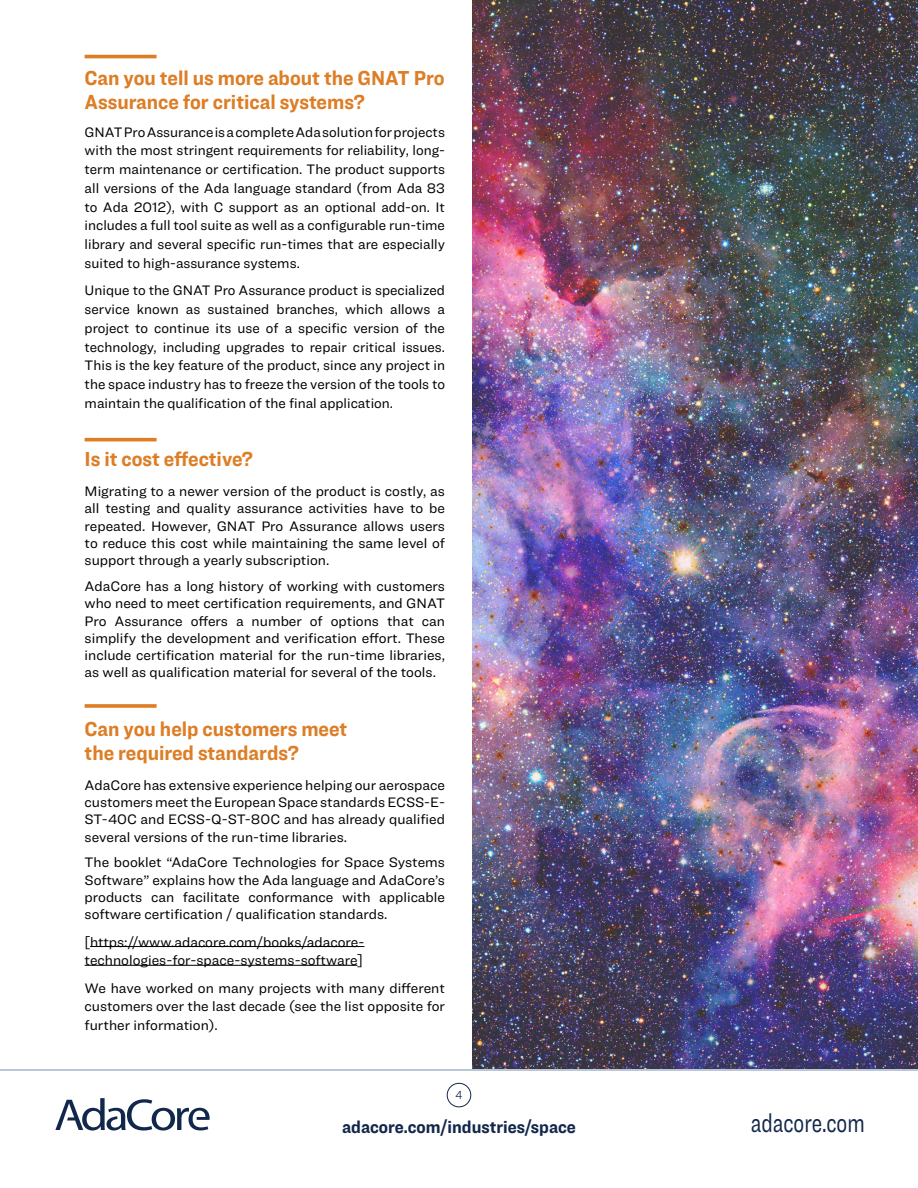
<style>
.page{position:relative;width:918px;height:1188px;background:#fff}
.page>*{position:absolute;margin:0;border:0;box-sizing:border-box;transform-origin:0 0}
.t1{font:27px "Ringside Narrow";color:#12284b;scale:.81 1}
.t2{font:700 21px/24px "Ringside Narrow";color:#dd7e26}
.t3{font:700 18px "Ringside Narrow";color:#12284b}
.t4{font:14.25px/18.8px "Ringside";color:#000;text-align:justify}
.t5{font:300 12.15px "Ringside Narrow";color:#12284b}
</style>
<div class="page">
<svg style="left:55px;top:1098px;width:155px;height:33px"></svg>
<div style="left:447px;top:1083px;width:24px;height:24px;border:1px solid #12284b;border-radius:50%"></div>
<img style="left:473px;top:0;width:445px;height:1069px">
<hr style="left:90px;top:946px;width:274px;height:1px;background:#000">
<hr style="left:85px;top:965px;width:272px;height:1px;background:#000">
<hr style="left:85px;top:55px;width:72px;height:3px;background:#dd7e26">
<hr style="left:85px;top:438px;width:72px;height:3px;background:#dd7e26">
<svg style="left:85px;top:704px;width:72px;height:4px"></svg>
<hr style="left:0;top:1069px;width:918px;height:2px;background:#bbc6d6">
<h2 class="t2" style="left:85px;top:66px;width:361px">Can you tell us more about the GNAT Pro<br>Assurance for critical systems?</h2>
<p class="t4" style="left:85px;top:122px;width:362px">GNAT Pro Assurance is a complete Ada solution for projects with the most stringent requirements for reliability, long&shy;term maintenance or certification. The product supports all versions of the Ada language standard (from Ada 83 to Ada 2012), with C support as an optional add-on. It includes a full tool suite as well as a configurable run-time library and several specific run-times that are especially suited to high-assurance systems.</p>
<p class="t4" style="left:85px;top:281px;width:362px">Unique to the GNAT Pro Assurance product is specialized service known as sustained branches, which allows a project to continue its use of a specific version of the technology, including upgrades to repair critical issues.<br>This is the key feature of the product, since any project in the space industry has to freeze the version of the tools to maintain the qualification of the final application.</p>
<h2 class="t2" style="left:85px;top:447px;width:170px">Is it cost effective?</h2>
<p class="t4" style="left:85px;top:482px;width:362px;line-height:17.2px">Migrating to a newer version of the product is costly, as all testing and quality assurance activities have to be repeated. However, GNAT Pro Assurance allows users to reduce this cost while maintaining the same level of support through a yearly subscription.</p>
<p class="t4" style="left:85px;top:577px;width:362px;line-height:17.2px">AdaCore has a long history of working with customers who need to meet certification requirements, and GNAT Pro Assurance offers a number of options that can simplify the development and verification effort. These include certification material for the run-time libraries, as well as qualification material for several of the tools.</p>
<h2 class="t2" style="left:85px;top:716px;width:264px">Can you help customers meet the required standards?</h2>
<p class="t4" style="left:85px;top:776px;width:362px;line-height:17.2px">AdaCore has extensive experience helping our aerospace customers meet the European Space standards ECSS-E-ST-40C and ECSS-Q-ST-80C and has already qualified several versions of the run-time libraries.</p>
<p class="t4" style="left:85px;top:854px;width:362px;line-height:17.2px">The booklet “AdaCore Technologies for Space Systems Software” explains how the Ada language and AdaCore’s products can facilitate conformance with applicable software certification / qualification standards.</p>
<p class="t4" style="left:85px;top:932px;width:281px">[https://www.adacore.com/books/adacore&shy;technologies-for-space-systems-software]</p>
<p class="t4" style="left:85px;top:978px;width:362px">We have worked on many projects with many different customers over the last decade (see the list opposite for further information).</p>
<p class="t5" style="left:456px;top:1087px;width:8px">4</p>
<p class="t3" style="left:342px;top:1114px;width:235px">adacore.com/industries/space</p>
<h1 class="t1" style="left:751px;top:1104px;width:142px">adacore.com</h1>
</div>
